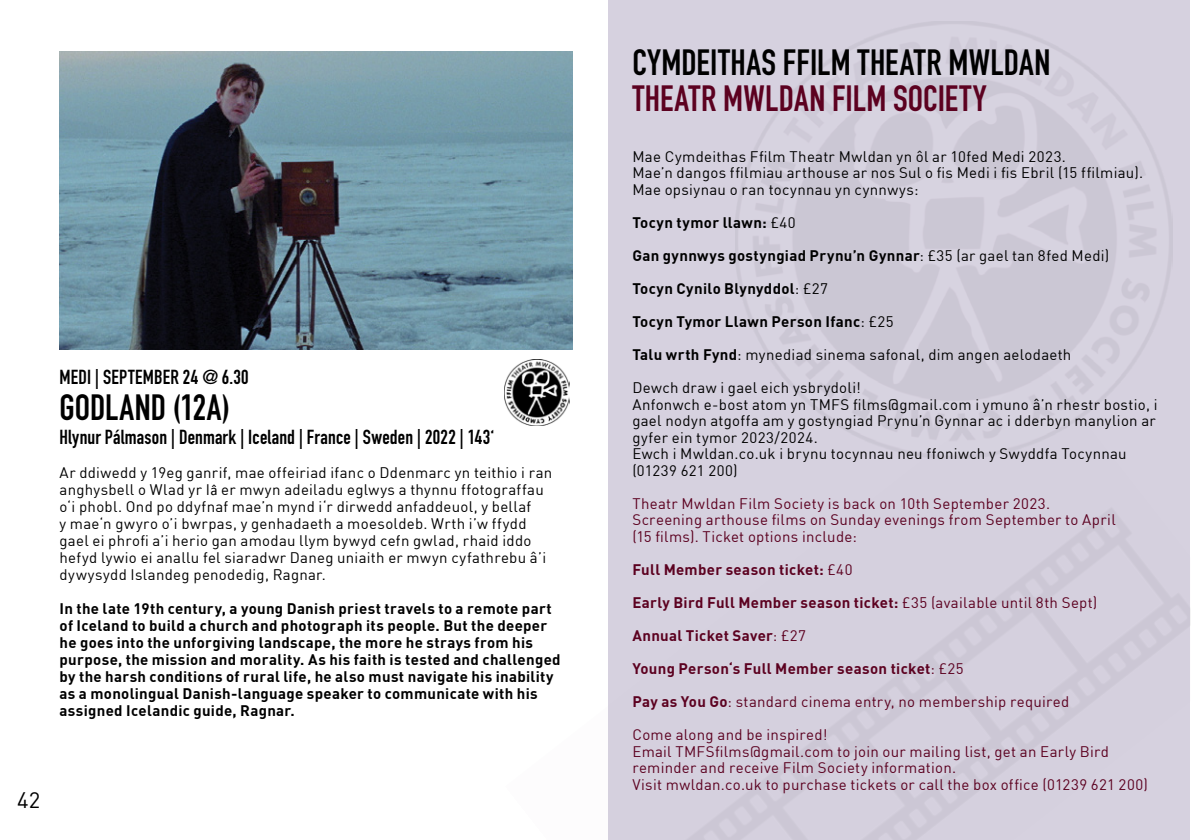
<style>
.page{position:relative;width:1191px;height:840px;background:#fff}
.page>*{position:absolute;margin:0;border:0;box-sizing:border-box;transform-origin:0 0}
.t1{font:700 36px "DIN Condensed";letter-spacing:.01em;color:#000}
.t2{font:700 36px "DIN Condensed";letter-spacing:.005em;color:#5c0120}
.t3{font:22px "DIN";color:#000}
.t4{font:700 20px "DIN Condensed";letter-spacing:.01em;color:#000}
.t5{font:15px/17px "DIN";letter-spacing:.02em;color:#000}
.t6{font:700 15px/17px "DIN";letter-spacing:.02em;color:#000}
.t7{font:15px "DIN";letter-spacing:.02em;color:#5c0120}
.t8{font:700 15px "DIN";letter-spacing:.02em;color:#5c0120}
.s1{font-family:"Calibri"}
.s2{font-weight:400}
.s3{font-weight:700}
</style>
<div class="page">
<div style="left:608px;top:0;width:582px;height:839px;background:#d6d1df"></div>
<img style="left:60px;top:51px;width:513px;height:298px">
<img style="left:504px;top:360px;width:54px;height:42px">
<img style="left:505px;top:366px;width:686px;height:259px">
<p class="t4" style="left:60px;top:363px;width:190px">MEDI | SEPTEMBER 24 @ 6.30</p>
<p class="t1" style="left:60px;top:383px;width:172px">GODLAND (12A)</p>
<p class="t4" style="left:60px;top:423px;width:436px">Hlynur Pálmason | Denmark | Iceland | France | Sweden | 2022 | 143‘</p>
<p class="t5" style="left:60px;top:463px;width:494px">Ar ddiwedd y 19eg ganrif, mae offeiriad ifanc o Ddenmarc yn teithio i ran anghysbell o Wlad yr I<span class="s1">â</span> er mwyn adeiladu eglwys a thynnu ffotograffau o‘i phobl. Ond po ddyfnaf mae’n mynd i‘r dirwedd anfaddeuol, y bellaf<br>y mae‘n gwyro o’i bwrpas, y genhadaeth a moesoldeb. Wrth i’w ffydd gael ei phrofi a’i herio gan amodau llym bywyd cefn gwlad, rhaid iddo hefyd lywio ei anallu fel siaradwr Daneg uniaith er mwyn cyfathrebu â’i dywysydd Islandeg penodedig, Ragnar.</p>
<p class="t6" style="left:60px;top:599px;width:494px">In the late 19th century, a young Danish priest travels to a remote part of Iceland to build a church and photograph its people. But the deeper he goes into the unforgiving landscape, the more he strays from his</p>
<p class="t6" style="left:60px;top:650px;width:502px">purpose, the mission and morality. As his faith is tested and challenged by the harsh conditions of rural life, he also must navigate his inability as a monolingual Danish-language speaker to communicate with his assigned Icelandic guide, Ragnar.</p>
<p class="t3" style="left:17px;top:785px;width:25px">42</p>
<p class="t1" style="left:632px;top:38px;width:420px">CYMDEITHAS FFILM THEATR MWLDAN</p>
<p class="t2" style="left:632px;top:74px;width:356px">THEATR MWLDAN FILM SOCIETY</p>
<p class="t5" style="left:632px;top:148px;width:435px">Mae Cymdeithas Ffilm Theatr Mwldan yn ôl ar 10fed Medi 2023.</p>
<p class="t5" style="left:632px;top:164px;width:512px">Mae’n dangos ffilmiau arthouse ar nos Sul o fis Medi i fis Ebril (15 ffilmiau).</p>
<p class="t5" style="left:632px;top:181px;width:288px">Mae opsiynau o ran tocynnau yn cynnwys:</p>
<p class="t6" style="left:632px;top:213px;width:165px">Tocyn tymor llawn: <span class="s2">£40</span></p>
<p class="t6" style="left:632px;top:246px;width:478px">Gan gynnwys gostyngiad Prynu’n Gynnar<span class="s2">: £35 (ar gael tan 8fed Medi)</span></p>
<p class="t6" style="left:632px;top:279px;width:197px">Tocyn Cynilo Blynyddol<span class="s2">: £27</span></p>
<p class="t6" style="left:632px;top:312px;width:263px">Tocyn Tymor Llawn Person Ifanc<span class="s2">: £25</span></p>
<p class="t5" style="left:632px;top:346px;width:440px"><span class="s3">Talu wrth Fynd</span>: mynediad sinema safonal, dim angen aelodaeth</p>
<p class="t5" style="left:632px;top:379px;width:230px">Dewch draw i gael eich ysbrydoli!</p>
<p class="t5" style="left:632px;top:395px;width:526px;line-height:16.4px;text-align:justify">Anfonwch e-bost atom yn TMFS films@gmail.com i ymuno â’n rhestr bostio, i gael nodyn atgoffa am y gostyngiad Prynu’n Gynnar ac i dderbyn manylion ar gyfer ein tymor 2023/2024.</p>
<p class="t5" style="left:632px;top:445px;width:496px">Ewch i Mwldan.co.uk i brynu tocynnau neu ffoniwch y Swyddfa Tocynnau</p>
<p class="t5" style="left:632px;top:461px;width:107px">(01239 621 200)</p>
<p class="t7" style="left:632px;top:493px;width:419px">Theatr Mwldan Film Society is back on 10th September 2023.</p>
<p class="t7" style="left:632px;top:510px;width:485px">Screening arthouse films on Sunday evenings from September to April</p>
<p class="t7" style="left:632px;top:526px;width:226px">(15 films). Ticket options include:</p>
<p class="t8" style="left:632px;top:559px;width:222px">Full Member season ticket: <span class="s2">£40</span></p>
<p class="t8" style="left:632px;top:592px;width:466px">Early Bird Full Member season ticket: <span class="s2">£35 (available until 8th Sept)</span></p>
<p class="t8" style="left:632px;top:625px;width:175px">Annual Ticket Saver<span class="s2">: £27</span></p>
<p class="t8" style="left:632px;top:658px;width:333px">Young Person‘s Full Member season ticket<span class="s2">: £25</span></p>
<p class="t7" style="left:632px;top:691px;width:438px"><span class="s3">Pay as You Go</span>: standard cinema entry, no membership required</p>
<p class="t7" style="left:632px;top:724px;width:196px">Come along and be inspired!</p>
<p class="t7" style="left:632px;top:741px;width:478px">Email TMFSfilms@gmail.com to join our mailing list, get an Early Bird</p>
<p class="t7" style="left:632px;top:757px;width:325px">reminder and receive Film Society information.</p>
<p class="t7" style="left:632px;top:774px;width:517px">Visit mwldan.co.uk to purchase tickets or call the box office (01239 621 200)</p>
</div>
